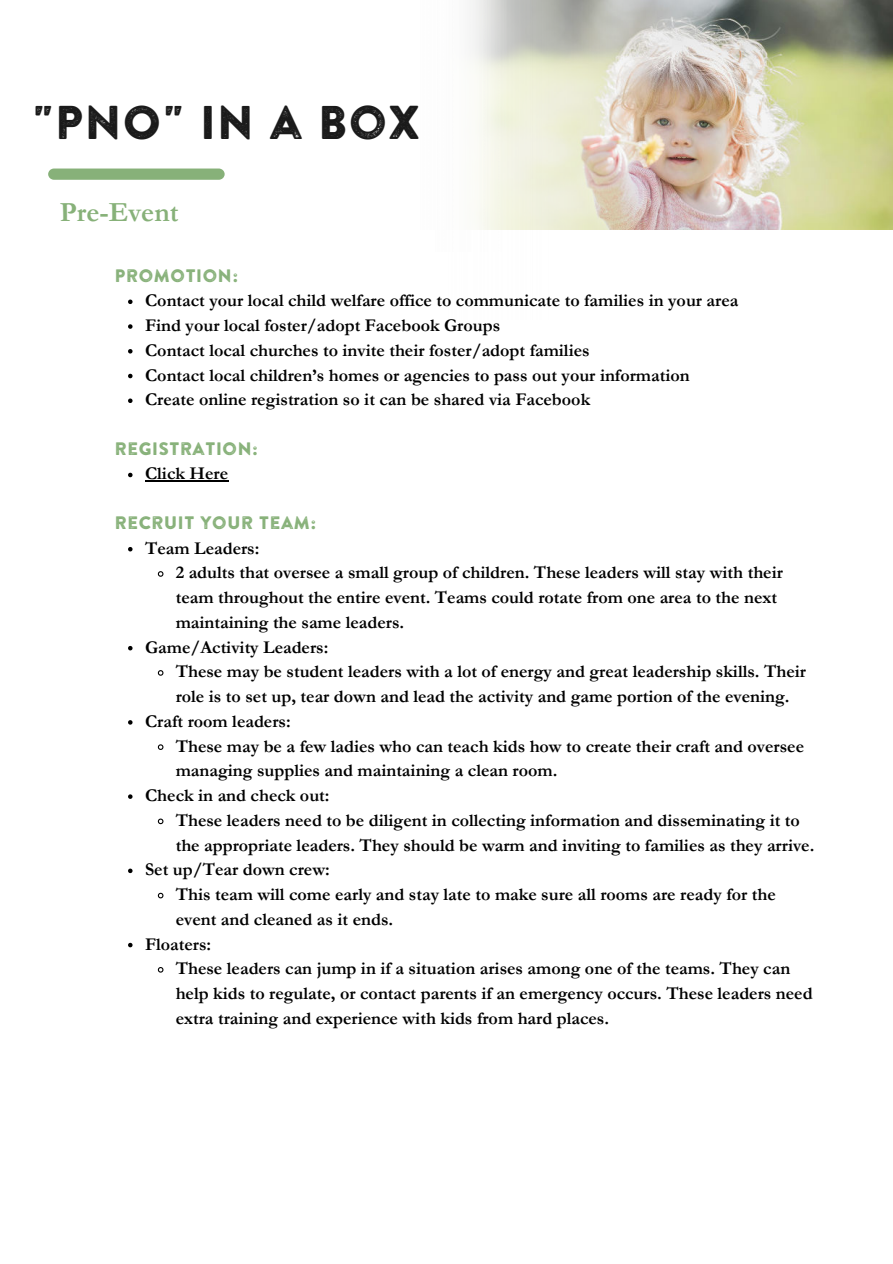
<style>
.page{position:relative;width:893px;height:1264px;background:#fff}
.page>*{position:absolute;margin:0;border:0;box-sizing:border-box;transform-origin:0 0}
.t1{font:47.25px "Brandon Printed One";color:#1a1a1a}
.t2{font:700 27.9px "Garamond";color:#87b179}
.t3{font:700 18px/24.8px "Garamond";color:#000}
.t4{font:18px "Brandon Printed One";color:#87b179}
</style>
<div class="page">
<img style="left:708px;top:0;width:184px;height:229px">
<img style="left:507px;top:0;width:201px;height:230px">
<div style="left:48px;top:168px;width:177px;height:12px;background:#87b179;border-radius:6px"></div>
<svg style="left:128px;top:299px;width:4px;height:5px"></svg>
<svg style="left:128px;top:324px;width:4px;height:5px"></svg>
<svg style="left:128px;top:349px;width:4px;height:4px"></svg>
<svg style="left:128px;top:374px;width:4px;height:4px"></svg>
<svg style="left:128px;top:398px;width:4px;height:5px"></svg>
<svg style="left:128px;top:473px;width:4px;height:4px"></svg>
<hr style="left:145px;top:480px;width:83px;height:2px;background:#000">
<svg style="left:128px;top:547px;width:4px;height:4px"></svg>
<svg style="left:157px;top:571px;width:7px;height:6px"></svg>
<svg style="left:128px;top:646px;width:4px;height:4px"></svg>
<svg style="left:157px;top:670px;width:7px;height:6px"></svg>
<svg style="left:128px;top:720px;width:4px;height:4px"></svg>
<svg style="left:157px;top:744px;width:7px;height:6px"></svg>
<svg style="left:128px;top:794px;width:4px;height:4px"></svg>
<svg style="left:157px;top:818px;width:7px;height:7px"></svg>
<svg style="left:128px;top:868px;width:4px;height:5px"></svg>
<svg style="left:157px;top:892px;width:7px;height:7px"></svg>
<svg style="left:128px;top:942px;width:4px;height:5px"></svg>
<svg style="left:157px;top:967px;width:7px;height:6px"></svg>
<h1 class="t1" style="left:31px;top:93px;width:390px">"PNO" IN A BOX</h1>
<h2 class="t2" style="left:60px;top:193px;width:120px">Pre-Event</h2>
<p class="t4" style="left:114px;top:264px;width:126px">PROMOTION:</p>
<p class="t3" style="left:145px;top:288px;width:594px">Contact your local child welfare office to communicate to families in your area Find your local foster/adopt Facebook Groups<br>Contact local churches to invite their foster/adopt families<br>Contact local children’s homes or agencies to pass out your information Create online registration so it can be shared via Facebook</p>
<p class="t4" style="left:114px;top:437px;width:145px">REGISTRATION:</p>
<p class="t3" style="left:145px;top:461px;width:85px">Click Here</p>
<p class="t4" style="left:114px;top:511px;width:204px">RECRUIT YOUR TEAM:</p>
<p class="t3" style="left:145px;top:535px;width:116px">Team Leaders:</p>
<p class="t3" style="left:176px;top:560px;width:608px">2 adults that oversee a small group of children. These leaders will stay with their</p>
<p class="t3" style="left:176px;top:585px;width:602px">team throughout the entire event. Teams could rotate from one area to the next</p>
<p class="t3" style="left:176px;top:610px;width:230px">maintaining the same leaders.</p>
<p class="t3" style="left:145px;top:634px;width:185px">Game/Activity Leaders:</p>
<p class="t3" style="left:176px;top:659px;width:631px">These may be student leaders with a lot of energy and great leadership skills. Their</p>
<p class="t3" style="left:176px;top:684px;width:615px">role is to set up, tear down and lead the activity and game portion of the evening.</p>
<p class="t3" style="left:145px;top:709px;width:147px">Craft room leaders:</p>
<p class="t3" style="left:176px;top:733px;width:630px">These may be a few ladies who can teach kids how to create their craft and oversee</p>
<p class="t3" style="left:176px;top:758px;width:383px">managing supplies and maintaining a clean room.</p>
<p class="t3" style="left:145px;top:783px;width:186px">Check in and check out:</p>
<p class="t3" style="left:176px;top:807px;width:625px">These leaders need to be diligent in collecting information and disseminating it to</p>
<p class="t3" style="left:176px;top:832px;width:640px">the appropriate leaders. They should be warm and inviting to families as they arrive.</p>
<p class="t3" style="left:145px;top:857px;width:186px">Set up/Tear down crew:</p>
<p class="t3" style="left:176px;top:882px;width:601px">This team will come early and stay late to make sure all rooms are ready for the</p>
<p class="t3" style="left:176px;top:906px;width:219px">event and cleaned as it ends.</p>
<p class="t3" style="left:145px;top:931px;width:68px">Floaters:</p>
<p class="t3" style="left:176px;top:956px;width:616px">These leaders can jump in if a situation arises among one of the teams. They can</p>
<p class="t3" style="left:176px;top:981px;width:638px">help kids to regulate, or contact parents if an emergency occurs. These leaders need</p>
<p class="t3" style="left:176px;top:1005px;width:435px">extra training and experience with kids from hard places.</p>
</div>
